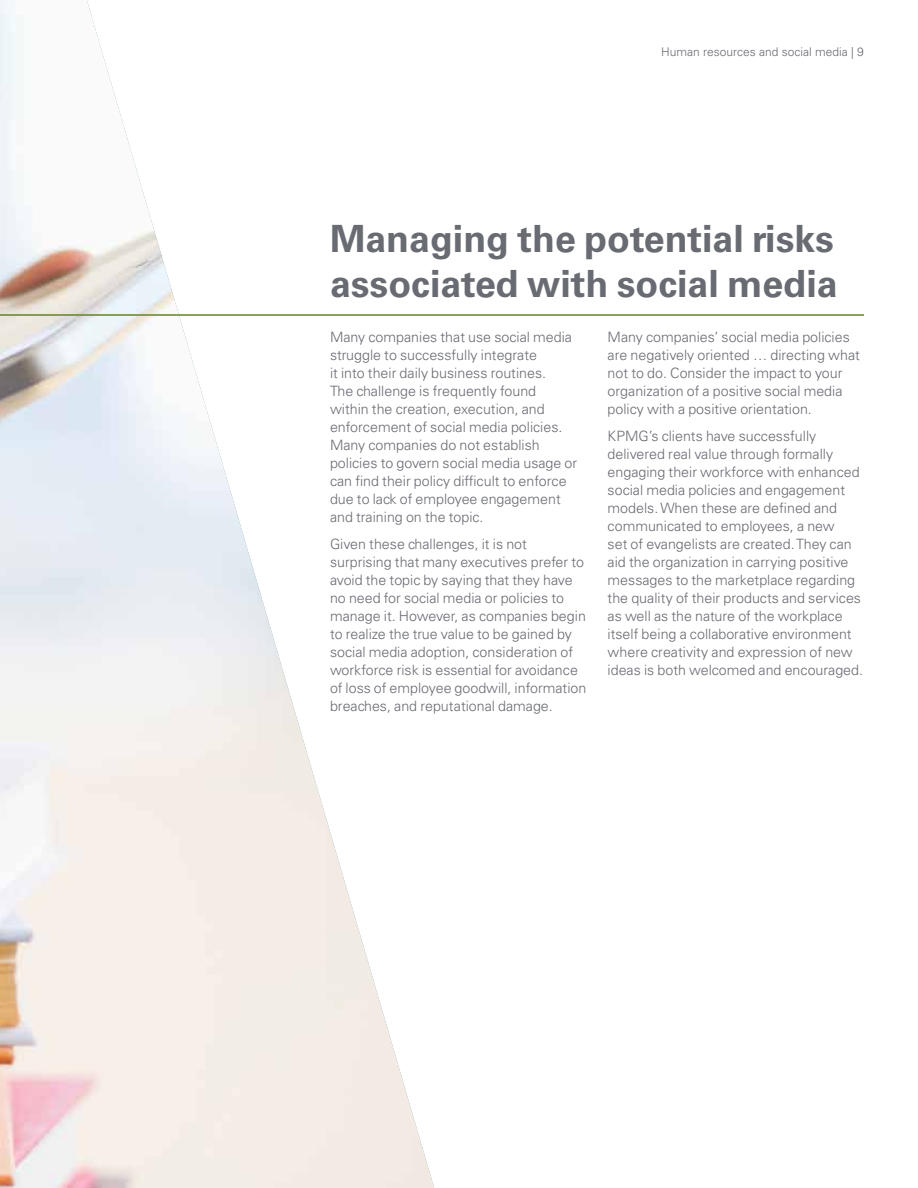
<style>
.page{position:relative;width:918px;height:1188px;background:#fff}
.page>*{position:absolute;margin:0;border:0;box-sizing:border-box;transform-origin:0 0}
.t1{font:700 37.5px/45px "Univers LT Std";color:#696b73}
.t2{font:300 14.25px/18px "Univers LT Std";color:#696b73}
.t3{font:300 12px "Univers LT Std";color:#696b73}
</style>
<div class="page">
<img style="left:0;top:0;width:434px;height:1188px">
<hr style="left:0;top:314px;width:864px;height:2px;background:#648326">
<p class="t3" style="left:661px;top:44px;width:204px">Human resources and social media | 9</p>
<h1 class="t1" style="left:330px;top:217px;width:509px">Managing the potential risks associated with social media</h1>
<p class="t2" style="left:330px;top:328px;width:249px">Many companies that use social media struggle to successfully integrate<br>it into their daily business routines.<br>The challenge is frequently found within the creation, execution, and enforcement of social media policies.<br>Many companies do not establish policies to govern social media usage or can find their policy difficult to enforce due to lack of employee engagement and training on the topic.</p>
<p class="t2" style="left:330px;top:535px;width:258px">Given these challenges, it is not surprising that many executives prefer to avoid the topic by saying that they have no need for social media or policies to manage it. However, as companies begin to realize the true value to be gained by social media adoption, consideration of workforce risk is essential for avoidance of loss of employee goodwill, information breaches, and reputational damage.</p>
<p class="t2" style="left:608px;top:328px;width:254px">Many companies’ social media policies are negatively oriented … directing what not to do. Consider the impact to your organization of a positive social media policy with a positive orientation.</p>
<p class="t2" style="left:608px;top:427px;width:257px">KPMG’s clients have successfully delivered real value through formally engaging their workforce with enhanced social media policies and engagement models. When these are defined and communicated to employees, a new<br>set of evangelists are created. They can aid the organization in carrying positive messages to the marketplace regarding the quality of their products and services as well as the nature of the workplace itself being a collaborative environment where creativity and expression of new ideas is both welcomed and encouraged.</p>
</div>
